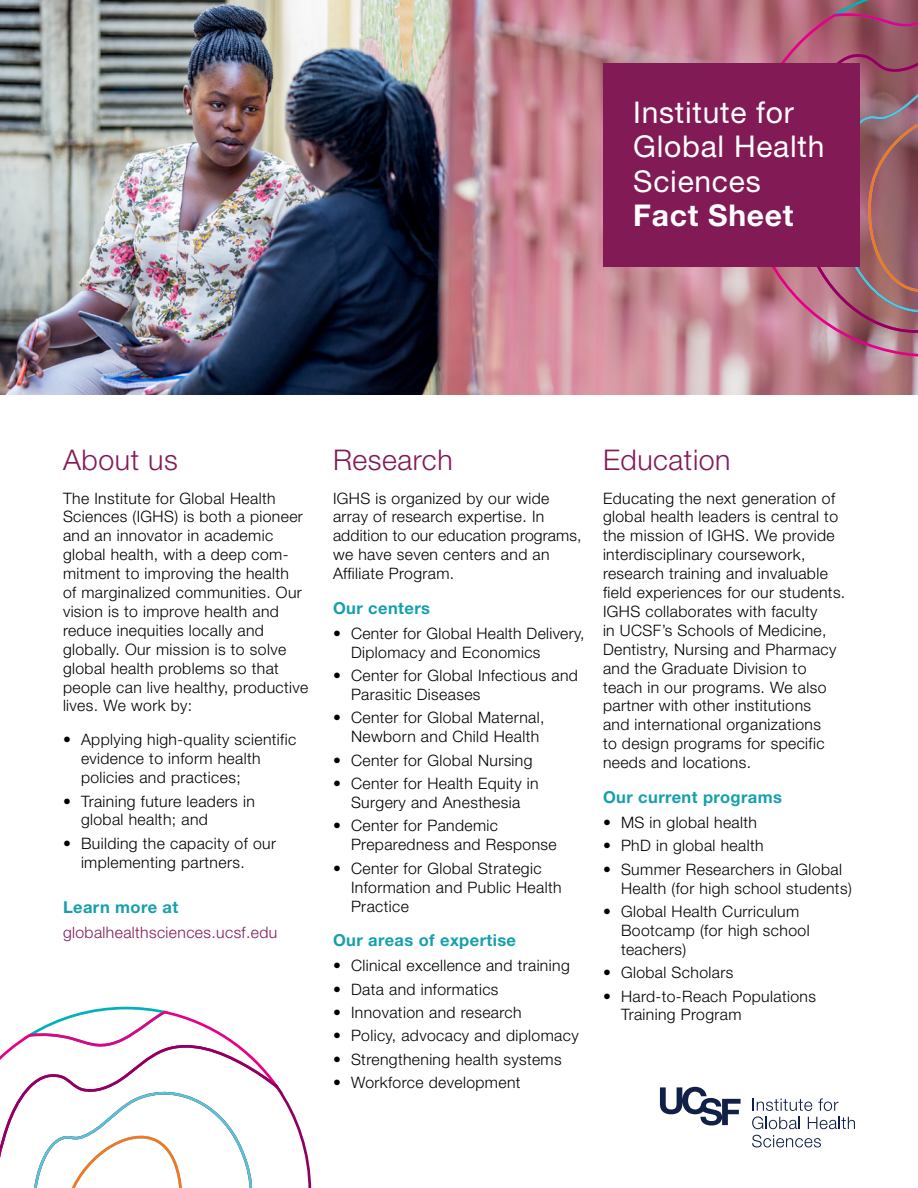
<style>
.page{position:relative;width:918px;height:1188px;background:#fff}
.page>*{position:absolute;margin:0;border:0;box-sizing:border-box;transform-origin:0 0}
.H1-2{font:30px/34.5px "Helvetica Neue LT Std";letter-spacing:.025em;color:#fff}
.H1-2-2{font:700 30px "Helvetica Neue LT Std";letter-spacing:.025em;color:#fff}
.t1{font:300 28.5px "Helvetica Neue LT Std";letter-spacing:.02em;color:#821a56}
.t2{font:700 16.5px "Helvetica Neue LT Std";letter-spacing:.025em;color:#16a0ac}
.body{font:300 15.75px/18.9px "Helvetica Neue LT Std";letter-spacing:.025em;color:#000}
.body-2{font:300 15.75px "Helvetica Neue LT Std";letter-spacing:.025em;color:#821a56}
</style>
<div class="page">
<img style="left:0;top:0;width:699px;height:394px">
<svg style="left:699px;top:0;width:219px;height:395px;background:#ad727f"></svg>
<svg style="left:0;top:1007px;width:312px;height:181px"></svg>
<div style="left:603px;top:63px;width:257px;height:204px;background:#821a56"></div>
<svg style="left:752px;top:1098px;width:103px;height:31px"></svg>
<svg style="left:752px;top:1135px;width:69px;height:13px"></svg>
<svg style="left:660px;top:1087px;width:81px;height:39px"></svg>
<h1 class="H1-2" style="left:633px;top:95px;width:193px">Institute for<br>Global Health<br>Sciences</h1>
<h1 class="H1-2-2" style="left:633px;top:197px;width:162px">Fact Sheet</h1>
<h2 class="t1" style="left:63px;top:442px;width:116px">About us</h2>
<p class="body" style="left:63px;top:488px;width:247px">The Institute for Global Health<br>Sciences (IGHS) is both a pioneer and an innovator in academic global health, with a deep com&shy;mitment to improving the health<br>of marginalized communities. Our vision is to improve health and reduce inequities locally and globally. Our mission is to solve global health problems so that people can live healthy, productive lives. We work by:</p>
<p class="body" style="left:81px;top:730px;width:217px;text-indent:-18px">• Applying high-quality scientific evidence to inform health policies and practices;</p>
<p class="body" style="left:81px;top:791px;width:175px;text-indent:-18px">• Training future leaders in global health; and</p>
<p class="body" style="left:81px;top:833px;width:197px;text-indent:-18px">• Building the capacity of our implementing partners.</p>
<h3 class="t2" style="left:63px;top:897px;width:117px">Learn more at</h3>
<p class="body-2" style="left:63px;top:923px;width:216px">globalhealthsciences.ucsf.edu</p>
<h2 class="t1" style="left:333px;top:442px;width:121px">Research</h2>
<p class="body" style="left:333px;top:488px;width:250px">IGHS is organized by our wide array of research expertise. In addition to our education programs, we have seven centers and an<br>Affiliate Program.</p>
<h3 class="t2" style="left:333px;top:598px;width:99px">Our centers</h3>
<p class="body" style="left:351px;top:623px;width:235px;text-indent:-18px">• Center for Global Health Delivery,<br>Diplomacy and Economics</p>
<p class="body" style="left:351px;top:666px;width:228px;text-indent:-18px">• Center for Global Infectious and<br>Parasitic Diseases</p>
<p class="body" style="left:351px;top:708px;width:195px;text-indent:-18px">• Center for Global Maternal,<br>Newborn and Child Health</p>
<p class="body" style="left:333px;top:750px;width:201px">• Center for Global Nursing</p>
<p class="body" style="left:333px;top:774px;width:207px;text-align:center">• Center for Health Equity in<br>Surgery and Anesthesia</p>
<p class="body" style="left:351px;top:816px;width:207px;text-indent:-18px">• Center for Pandemic<br>Preparedness and Response</p>
<p class="body" style="left:351px;top:858px;width:212px;text-indent:-18px">• Center for Global Strategic<br>Information and Public Health<br>Practice</p>
<h3 class="t2" style="left:333px;top:930px;width:185px">Our areas of expertise</h3>
<p class="body" style="left:333px;top:956px;width:238px">• Clinical excellence and training</p>
<p class="body" style="left:333px;top:979px;width:167px">• Data and informatics</p>
<p class="body" style="left:333px;top:1003px;width:190px">• Innovation and research</p>
<p class="body" style="left:333px;top:1026px;width:247px">• Policy, advocacy and diplomacy</p>
<p class="body" style="left:333px;top:1049px;width:230px">• Strengthening health systems</p>
<p class="body" style="left:333px;top:1073px;width:189px">• Workforce development</p>
<h2 class="t1" style="left:603px;top:442px;width:129px">Education</h2>
<p class="body" style="left:603px;top:488px;width:244px">Educating the next generation of global health leaders is central to the mission of IGHS. We provide interdisciplinary coursework, research training and invaluable field experiences for our students.<br>IGHS collaborates with faculty<br>in UCSF’s Schools of Medicine,<br>Dentistry, Nursing and Pharmacy and the Graduate Division to teach in our programs. We also partner with other institutions<br>and international organizations<br>to design programs for specific needs and locations.</p>
<h3 class="t2" style="left:603px;top:787px;width:180px">Our current programs</h3>
<p class="body" style="left:603px;top:812px;width:156px">• MS in global health</p>
<p class="body" style="left:603px;top:836px;width:162px">• PhD in global health</p>
<p class="body" style="left:621px;top:859px;width:232px;text-indent:-18px">• Summer Researchers in Global<br>Health (for high school students)</p>
<p class="body" style="left:621px;top:902px;width:190px;text-indent:-18px">• Global Health Curriculum<br>Bootcamp (for high school teachers)</p>
<p class="body" style="left:603px;top:963px;width:132px">• Global Scholars</p>
<p class="body" style="left:621px;top:986px;width:197px;text-indent:-18px">• Hard-to-Reach Populations<br>Training Program</p>
</div>
